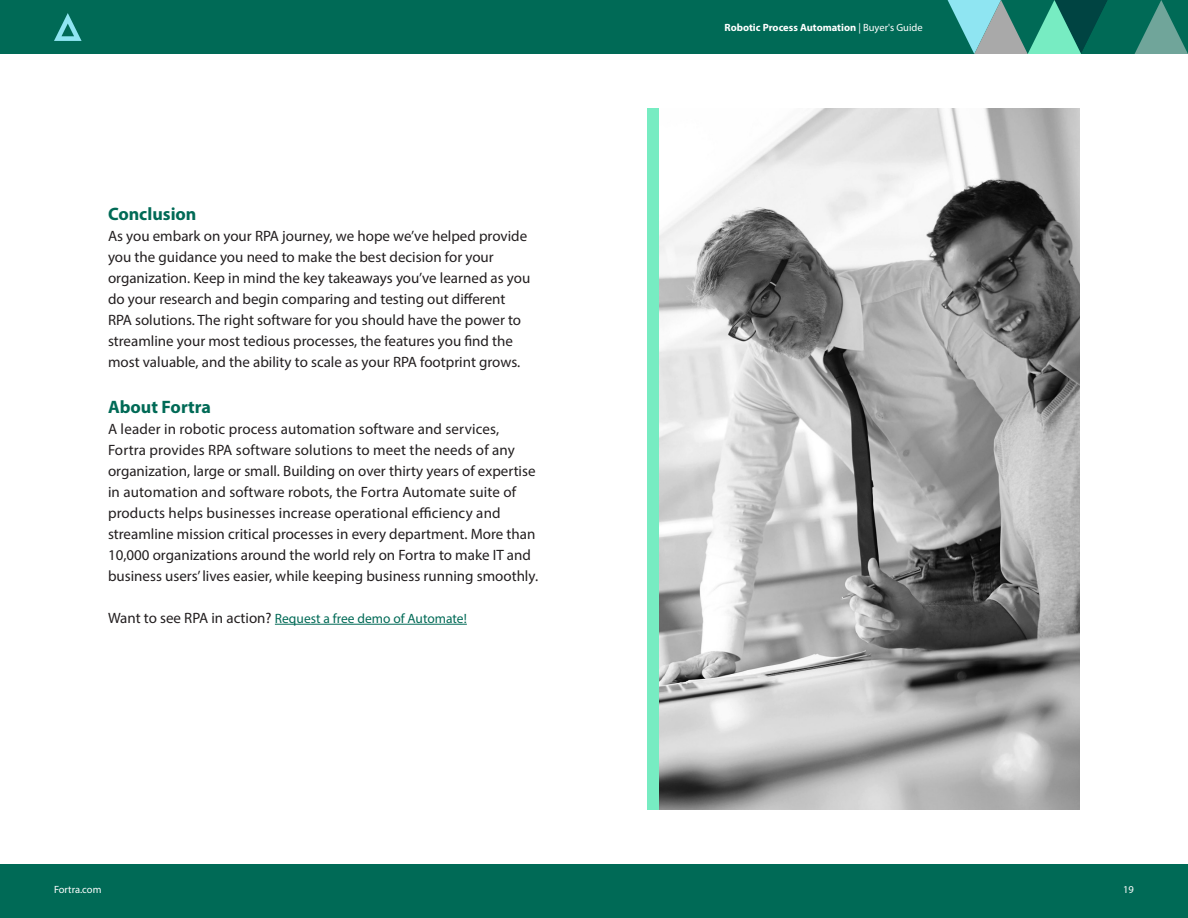
<style>
.page{position:relative;width:1188px;height:918px;background:#fff}
.page>*{position:absolute;margin:0;border:0;box-sizing:border-box;transform-origin:0 0}
.Title_-_Summary_Copy{font:700 18px "Myriad Pro";color:#006a56}
.Title_-_Summary_Copy-2{font:15px/21px "Myriad Pro";color:#231f20}
.Title_-_Summary_Copy-3{font:13.5px "Myriad Pro";color:#006a56}
.t1{font:700 10.5px "Myriad Pro";color:#fff}
.t2{font:10.5px "Myriad Pro";color:#fff}
.s1{font-size:15px;color:#231f20}
.s2{font-weight:400}
</style>
<div class="page">
<div style="left:0;top:864px;width:1188px;height:54px;background:#006a56"></div>
<div style="left:0;top:0;width:1188px;height:54px;background:#006a56"></div>
<svg style="left:54px;top:13px;width:28px;height:28px"></svg>
<svg style="left:948px;top:0;width:240px;height:54px"></svg>
<svg style="left:274px;top:623px;width:193px;height:2px"></svg>
<hr style="left:275px;top:624px;width:192px;height:1px;background:#006a56">
<img style="left:659px;top:108px;width:421px;height:702px">
<div style="left:648px;top:108px;width:11px;height:702px;background:#77ecc2"></div>
<p class="Title_-_Summary_Copy" style="left:108px;top:202px;width:90px">Conclusion</p>
<p class="Title_-_Summary_Copy-2" style="left:108px;top:225px;width:424px">As you embark on your RPA journey, we hope we’ve helped provide you the guidance you need to make the best decision for your organization. Keep in mind the key takeaways you’ve learned as you do your research and begin comparing and testing out different RPA solutions. The right software for you should have the power to streamline your most tedious processes, the features you find the most valuable, and the ability to scale as your RPA footprint grows.</p>
<p class="Title_-_Summary_Copy" style="left:108px;top:395px;width:105px">About Fortra</p>
<p class="Title_-_Summary_Copy-2" style="left:108px;top:418px;width:432px">A leader in robotic process automation software and services, Fortra provides RPA software solutions to meet the needs of any organization, large or small. Building on over thirty years of expertise in automation and software robots, the Fortra Automate suite of products helps businesses increase operational efficiency and streamline mission critical processes in every department. More than 10,000 organizations around the world rely on Fortra to make IT and business users’ lives easier, while keeping business running smoothly.</p>
<p class="Title_-_Summary_Copy-3" style="left:108px;top:610px;width:360px"><span class="s1">Want to see RPA in action?</span> Request a free demo of Automate!</p>
<p class="t1" style="left:724px;top:20px;width:200px">Robotic Process Automation <span class="s2">| Buyer's Guide</span></p>
<p class="t2" style="left:54px;top:883px;width:49px">Fortra.com</p>
<p class="t2" style="left:1123px;top:883px;width:12px">19</p>
</div>
